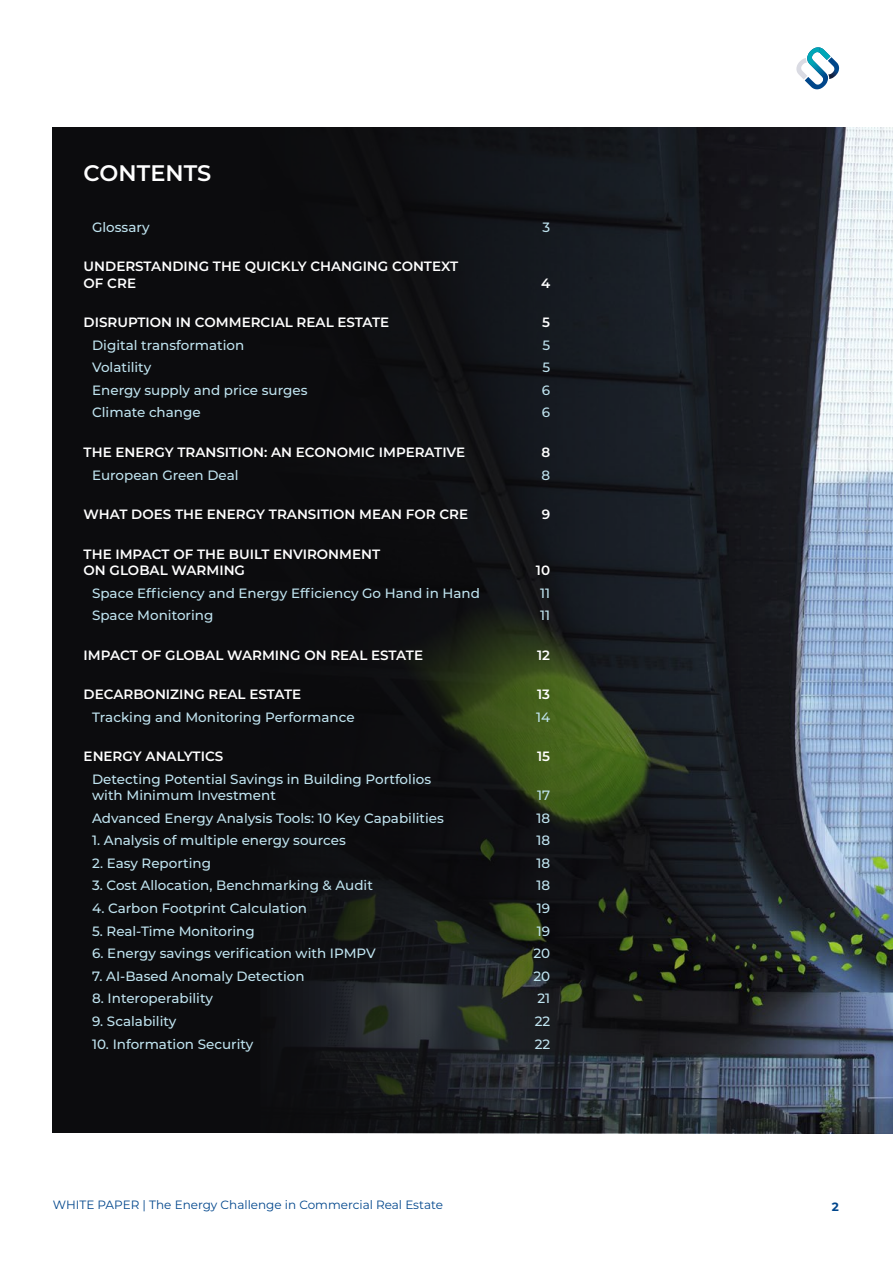
<style>
.page{position:relative;width:893px;height:1263px;background:#fff}
.page>*{position:absolute;margin:0;border:0;box-sizing:border-box;transform-origin:0 0}
.t1{font:600 22.5px "Montserrat";color:#fff}
.t2{font:500 13.5px/16.2px "Montserrat";color:#c0e4f0}
.t3{font:600 13.5px/16.2px "Montserrat";color:#fff}
.t4{font:12px "Montserrat";color:#00468c}
.t5{font:700 12px "Montserrat";color:#00468c}
</style>
<div class="page">
<div style="left:53px;top:128px;width:840px;height:1005px;background:#0c0c0e"></div>
<img style="left:279px;top:128px;width:614px;height:1005px">
<svg style="left:796px;top:47px;width:43px;height:42px"></svg>
<h1 class="t1" style="left:84px;top:157px;width:129px">CONTENTS</h1>
<p class="t2" style="left:92px;top:218px;width:59px">Glossary</p>
<p class="t2" style="left:542px;top:218px;width:9px">3</p>
<p class="t3" style="left:84px;top:258px;width:376px">UNDERSTANDING THE QUICKLY CHANGING CONTEXT<br>OF CRE</p>
<p class="t3" style="left:541px;top:274px;width:11px">4</p>
<p class="t3" style="left:84px;top:314px;width:307px">DISRUPTION IN COMMERCIAL REAL ESTATE</p>
<p class="t3" style="left:542px;top:314px;width:9px">5</p>
<p class="t2" style="left:92px;top:336px;width:154px">Digital transformation</p>
<p class="t2" style="left:542px;top:336px;width:9px">5</p>
<p class="t2" style="left:92px;top:359px;width:61px">Volatility</p>
<p class="t2" style="left:542px;top:359px;width:9px">5</p>
<p class="t2" style="left:92px;top:381px;width:217px">Energy supply and price surges</p>
<p class="t2" style="left:542px;top:381px;width:10px">6</p>
<p class="t2" style="left:92px;top:404px;width:110px">Climate change</p>
<p class="t2" style="left:542px;top:404px;width:10px">6</p>
<p class="t3" style="left:84px;top:443px;width:383px">THE ENERGY TRANSITION: AN ECONOMIC IMPERATIVE</p>
<p class="t3" style="left:541px;top:443px;width:10px">8</p>
<p class="t2" style="left:92px;top:466px;width:148px">European Green Deal</p>
<p class="t2" style="left:541px;top:466px;width:10px">8</p>
<p class="t3" style="left:84px;top:506px;width:386px">WHAT DOES THE ENERGY TRANSITION MEAN FOR CRE</p>
<p class="t3" style="left:542px;top:506px;width:10px">9</p>
<p class="t3" style="left:84px;top:545px;width:298px">THE IMPACT OF THE BUILT ENVIRONMENT<br>ON GLOBAL WARMING</p>
<p class="t3" style="left:536px;top:561px;width:16px">10</p>
<p class="t2" style="left:92px;top:584px;width:389px">Space Efficiency and Energy Efficiency Go Hand in Hand</p>
<p class="t2" style="left:540px;top:584px;width:11px">11</p>
<p class="t2" style="left:92px;top:607px;width:123px">Space Monitoring</p>
<p class="t2" style="left:540px;top:607px;width:11px">11</p>
<p class="t3" style="left:84px;top:646px;width:341px">IMPACT OF GLOBAL WARMING ON REAL ESTATE</p>
<p class="t3" style="left:537px;top:646px;width:15px">12</p>
<p class="t3" style="left:84px;top:686px;width:219px">DECARBONIZING REAL ESTATE</p>
<p class="t3" style="left:537px;top:686px;width:15px">13</p>
<p class="t2" style="left:92px;top:708px;width:264px">Tracking and Monitoring Performance</p>
<p class="t2" style="left:536px;top:708px;width:16px">14</p>
<p class="t3" style="left:84px;top:748px;width:141px">ENERGY ANALYTICS</p>
<p class="t3" style="left:537px;top:748px;width:15px">15</p>
<p class="t2" style="left:92px;top:770px;width:340px">Detecting Potential Savings in Building Portfolios with Minimum Investment</p>
<p class="t2" style="left:537px;top:787px;width:15px">17</p>
<p class="t2" style="left:92px;top:809px;width:353px">Advanced Energy Analysis Tools: 10 Key Capabilities</p>
<p class="t2" style="left:536px;top:809px;width:15px">18</p>
<p class="t2" style="left:92px;top:832px;width:255px">1. Analysis of multiple energy sources</p>
<p class="t2" style="left:536px;top:832px;width:15px">18</p>
<p class="t2" style="left:92px;top:854px;width:120px">2. Easy Reporting</p>
<p class="t2" style="left:536px;top:854px;width:15px">18</p>
<p class="t2" style="left:92px;top:877px;width:282px">3. Cost Allocation, Benchmarking &amp; Audit</p>
<p class="t2" style="left:536px;top:877px;width:15px">18</p>
<p class="t2" style="left:92px;top:900px;width:216px">4. Carbon Footprint Calculation</p>
<p class="t2" style="left:537px;top:900px;width:15px">19</p>
<p class="t2" style="left:92px;top:922px;width:164px">5. Real-Time Monitoring</p>
<p class="t2" style="left:537px;top:922px;width:15px">19</p>
<p class="t2" style="left:92px;top:945px;width:285px">6. Energy savings verification with IPMPV</p>
<p class="t2" style="left:533px;top:945px;width:18px">20</p>
<p class="t2" style="left:92px;top:967px;width:214px">7. AI-Based Anomaly Detection</p>
<p class="t2" style="left:533px;top:967px;width:18px">20</p>
<p class="t2" style="left:92px;top:990px;width:122px">8. Interoperability</p>
<p class="t2" style="left:537px;top:990px;width:14px">21</p>
<p class="t2" style="left:92px;top:1012px;width:86px">9. Scalability</p>
<p class="t2" style="left:535px;top:1012px;width:17px">22</p>
<p class="t2" style="left:92px;top:1035px;width:163px">10. Information Security</p>
<p class="t2" style="left:535px;top:1035px;width:17px">22</p>
<p class="t4" style="left:53px;top:1197px;width:392px">WHITE PAPER | The Energy Challenge in Commercial Real Estate</p>
<p class="t5" style="left:832px;top:1197px;width:9px">2</p>
</div>
